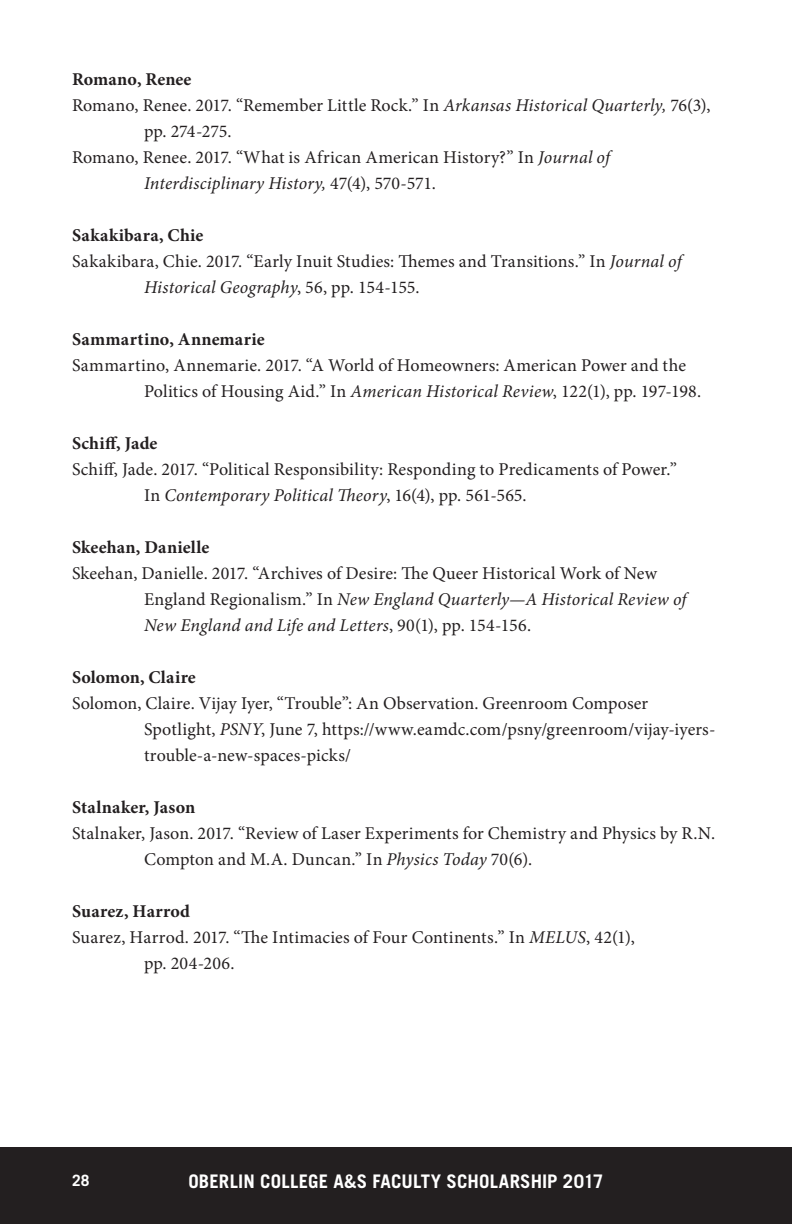
<style>
.page{position:relative;width:792px;height:1224px;background:#fff}
.page>*{position:absolute;margin:0;border:0;box-sizing:border-box;transform-origin:0 0}
.t1{font:700 18.8px "Trade Gothic LT Std";letter-spacing:.01em;color:#fff}
.indent{font:18px/26px "Minion Pro";letter-spacing:.005em;color:#231f20}
.indent-2{font:700 18px "Minion Pro";letter-spacing:.01em;color:#231f20}
.t2{font:700 15.6px "Trade Gothic LT Std";color:#fff}
.s1{font-style:italic}
</style>
<div class="page">
<div style="left:0;top:1147px;width:792px;height:77px;background:#231f20"></div>
<p class="indent-2" style="left:72px;top:67px;width:121px">Romano, Renee</p>
<p class="indent" style="left:144px;top:92px;width:568px;text-indent:-72px">Romano, Renee. 2017. “Remember Little Rock.” In <span class="s1">Arkansas Historical Quarterly,</span> 76(3), pp. 274-275.</p>
<p class="indent" style="left:144px;top:144px;width:468px;text-indent:-72px">Romano, Renee. 2017. “What is African American History?” In <span class="s1">Journal of<br>Interdisciplinary History,</span> 47(4), 570-571.</p>
<p class="indent-2" style="left:72px;top:223px;width:133px">Sakakibara, Chie</p>
<p class="indent" style="left:144px;top:248px;width:539px;text-indent:-72px">Sakakibara, Chie. 2017. “Early Inuit Studies: Themes and Transitions.” In <span class="s1">Journal of<br>Historical Geography</span>, 56, pp. 154-155.</p>
<p class="indent-2" style="left:72px;top:327px;width:194px">Sammartino, Annemarie</p>
<p class="indent" style="left:144px;top:352px;width:559px;text-indent:-72px">Sammartino, Annemarie. 2017. “A World of Homeowners: American Power and the<br>Politics of Housing Aid.” In <span class="s1">American Historical Review</span>, 122(1), pp. 197-198.</p>
<p class="indent-2" style="left:72px;top:431px;width:87px">Schiff, Jade</p>
<p class="indent" style="left:144px;top:456px;width:535px;text-indent:-72px">Schiff, Jade. 2017. “Political Responsibility: Responding to Predicaments of Power.”<br>In <span class="s1">Contemporary Political Theory</span>, 16(4), pp. 561-565.</p>
<p class="indent-2" style="left:72px;top:535px;width:139px">Skeehan, Danielle</p>
<p class="indent" style="left:144px;top:560px;width:544px;text-indent:-72px">Skeehan, Danielle. 2017. “Archives of Desire: The Queer Historical Work of New<br>England Regionalism.” In <span class="s1">New England Quarterly—A Historical Review of<br>New England and Life and Letters</span>, 90(1), pp. 154-156.</p>
<p class="indent-2" style="left:72px;top:665px;width:125px">Solomon, Claire</p>
<p class="indent" style="left:144px;top:690px;width:573px;text-indent:-72px">Solomon, Claire. Vijay Iyer, “Trouble”: An Observation. Greenroom Composer<br>Spotlight, <span class="s1">PSNY</span>, June 7, https://www.eamdc.com/psny/greenroom/vijay-iyers&shy;trouble-a-new-spaces-picks/</p>
<p class="indent-2" style="left:72px;top:795px;width:125px">Stalnaker, Jason</p>
<p class="indent" style="left:144px;top:820px;width:573px;text-indent:-72px">Stalnaker, Jason. 2017. “Review of Laser Experiments for Chemistry and Physics by R.N.<br>Compton and M.A. Duncan.” In <span class="s1">Physics Today</span> 70(6).</p>
<p class="indent-2" style="left:72px;top:899px;width:120px">Suarez, Harrod</p>
<p class="indent" style="left:144px;top:924px;width:492px;text-indent:-72px">Suarez, Harrod. 2017. “The Intimacies of Four Continents.” In <span class="s1">MELUS</span>, 42(1), pp. 204-206.</p>
<p class="t2" style="left:72px;top:1171px;width:19px">28</p>
<p class="t1" style="left:188px;top:1170px;width:417px">OBERLIN COLLEGE A&amp;S FACULTY SCHOLARSHIP 2017</p>
</div>
